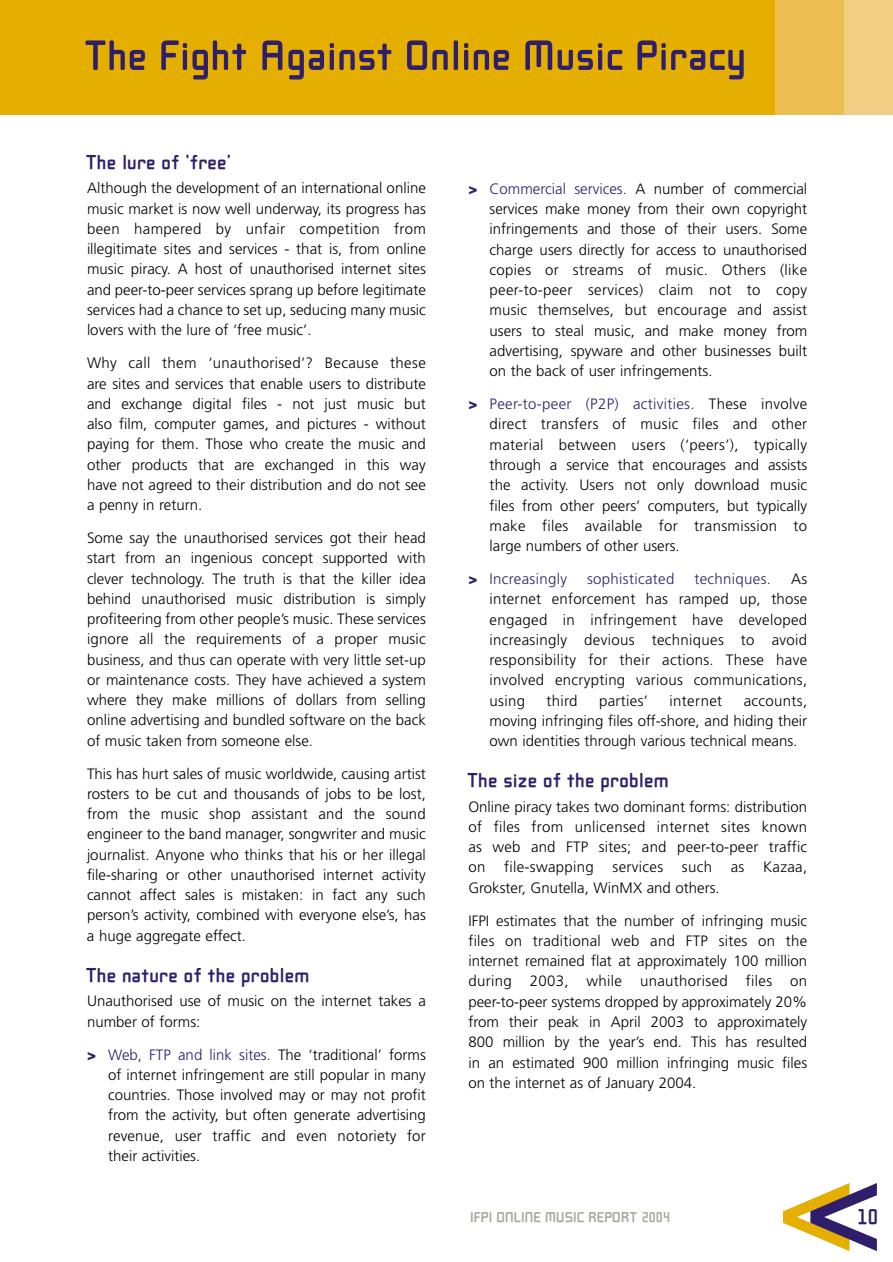
<style>
.page{position:relative;width:893px;height:1262px;background:#fff}
.page>*{position:absolute;margin:0;border:0;box-sizing:border-box;transform-origin:0 0}
.t1{font:700 52.5px "Aticon";color:#2f1f6b}
.t2{font:700 27.15px "Aticon";color:#2f1f6b}
.t3{font:700 25.5px "Aticon";color:#2f1f6b}
.t4{font:700 18px "Aticon";color:#a3a79b}
.t5{font:300 15px/20.2px "Frutiger";color:#000;text-align:justify}
.t6{font:300 15px "Frutiger";letter-spacing:.02em;color:#2f1f6b}
.t7{font:300 15px "Frutiger";letter-spacing:.02em;color:#000}
.s1{font-weight:900;color:#2f1f6b}
.s2{color:#2f1f6b}
.s3{font-weight:900}
</style>
<div class="page">
<svg style="left:783px;top:1183px;width:93px;height:68px"></svg>
<div style="left:0;top:0;width:892px;height:115px;background:#e4af00"></div>
<div style="left:788px;top:0;width:104px;height:115px;background:#f0cf85"></div>
<div style="left:774px;top:0;width:69px;height:115px;background:#ecbe54"></div>
<h1 class="t1" style="left:87px;top:21px;width:663px">The Fight Against Online Music Piracy</h1>
<h3 class="t3" style="left:87px;top:145px;width:147px">The lure of ‘free’</h3>
<p class="t5" style="left:87px;top:179px;width:340px">Although the development of an international online music market is now well underway, its progress has been hampered by unfair competition from illegitimate sites and services - that is, from online music piracy. A host of unauthorised internet sites and peer-to-peer services sprang up before legitimate services had a chance to set up, seducing many music lovers with the lure of ‘free music’.</p>
<p class="t5" style="left:87px;top:354px;width:340px">Why call them ‘unauthorised’? Because these are sites and services that enable users to distribute and exchange digital files - not just music but also film, computer games, and pictures - without paying for them. Those who create the music and other products that are exchanged in this way have not agreed to their distribution and do not see a penny in return.</p>
<p class="t5" style="left:87px;top:529px;width:340px">Some say the unauthorised services got their head start from an ingenious concept supported with clever technology. The truth is that the killer idea behind unauthorised music distribution is simply profiteering from other people’s music. These services ignore all the requirements of a proper music business, and thus can operate with very little set-up or maintenance costs. They have achieved a system where they make millions of dollars from selling online advertising and bundled software on the back of music taken from someone else.</p>
<p class="t5" style="left:87px;top:764px;width:340px">This has hurt sales of music worldwide, causing artist rosters to be cut and thousands of jobs to be lost, from the music shop assistant and the sound engineer to the band manager, songwriter and music journalist. Anyone who thinks that his or her illegal file-sharing or other unauthorised internet activity cannot affect sales is mistaken: in fact any such person’s activity, combined with everyone else’s, has a huge aggregate effect.</p>
<h3 class="t3" style="left:87px;top:958px;width:225px">The nature of the problem</h3>
<p class="t5" style="left:87px;top:992px;width:340px">Unauthorised use of music on the internet takes a number of forms:</p>
<p class="t5" style="left:108px;top:1045px;width:319px;text-indent:-21px"><span class="s1">&gt;</span> <span class="s2">Web, FTP and link sites.</span> The ‘traditional’ forms of internet infringement are still popular in many countries. Those involved may or may not profit from the activity, but often generate advertising revenue, user traffic and even notoriety for their activities.</p>
<p class="t5" style="left:489px;top:180px;width:319px;text-indent:-21px"><span class="s1">&gt;</span> <span class="s2">Commercial services.</span> A number of commercial services make money from their own copyright infringements and those of their users. Some charge users directly for access to unauthorised copies or streams of music. Others (like peer-to-peer services) claim not to copy music themselves, but encourage and assist users to steal music, and make money from advertising, spyware and other businesses built on the back of user infringements.</p>
<p class="t5" style="left:489px;top:395px;width:319px;text-indent:-21px"><span class="s1">&gt;</span> <span class="s2">Peer-to-peer (P2P) activities.</span> These involve direct transfers of music files and other material between users (‘peers’), typically through a service that encourages and assists the activity. Users not only download music files from other peers’ computers, but typically make files available for transmission to large numbers of other users.</p>
<p class="t6" style="left:468px;top:573px;width:100px"><span class="s3">&gt;</span> Increasingly</p>
<p class="t6" style="left:587px;top:573px;width:89px">sophisticated</p>
<p class="t6" style="left:694px;top:573px;width:78px">techniques.</p>
<p class="t5" style="left:489px;top:570px;width:319px;text-indent:301px">As internet enforcement has ramped up, those engaged in infringement have developed increasingly devious techniques to avoid responsibility for their actions. These have involved encrypting various communications, using</p>
<p class="t5" style="left:546px;top:691px;width:33px">third</p>
<p class="t7" style="left:599px;top:694px;width:50px">parties’</p>
<p class="t7" style="left:669px;top:694px;width:54px">internet</p>
<p class="t5" style="left:489px;top:691px;width:319px;text-indent:254px">accounts, moving infringing files off-shore, and hiding their own identities through various technical means.</p>
<h3 class="t3" style="left:468px;top:763px;width:203px">The size of the problem</h3>
<p class="t5" style="left:468px;top:797px;width:340px">Online piracy takes two dominant forms: distribution of files from unlicensed internet sites known as web and FTP sites; and peer-to-peer traffic on file-swapping services such as Kazaa, Grokster, Gnutella, WinMX and others.</p>
<p class="t5" style="left:468px;top:911px;width:340px">IFPI estimates that the number of infringing music files on traditional web and FTP sites on the internet remained flat at approximately 100 million during 2003, while unauthorised files on peer-to-peer systems dropped by approximately 20% from their peak in April 2003 to approximately 800 million by the year’s end. This has resulted in an estimated 900 million infringing music files on the internet as of January 2004.</p>
<p class="t4" style="left:471px;top:1205px;width:201px">IFPI ONLINE MUSIC REPORT 2004</p>
<h2 class="t2" style="left:857px;top:1199px;width:22px">10</h2>
</div>
